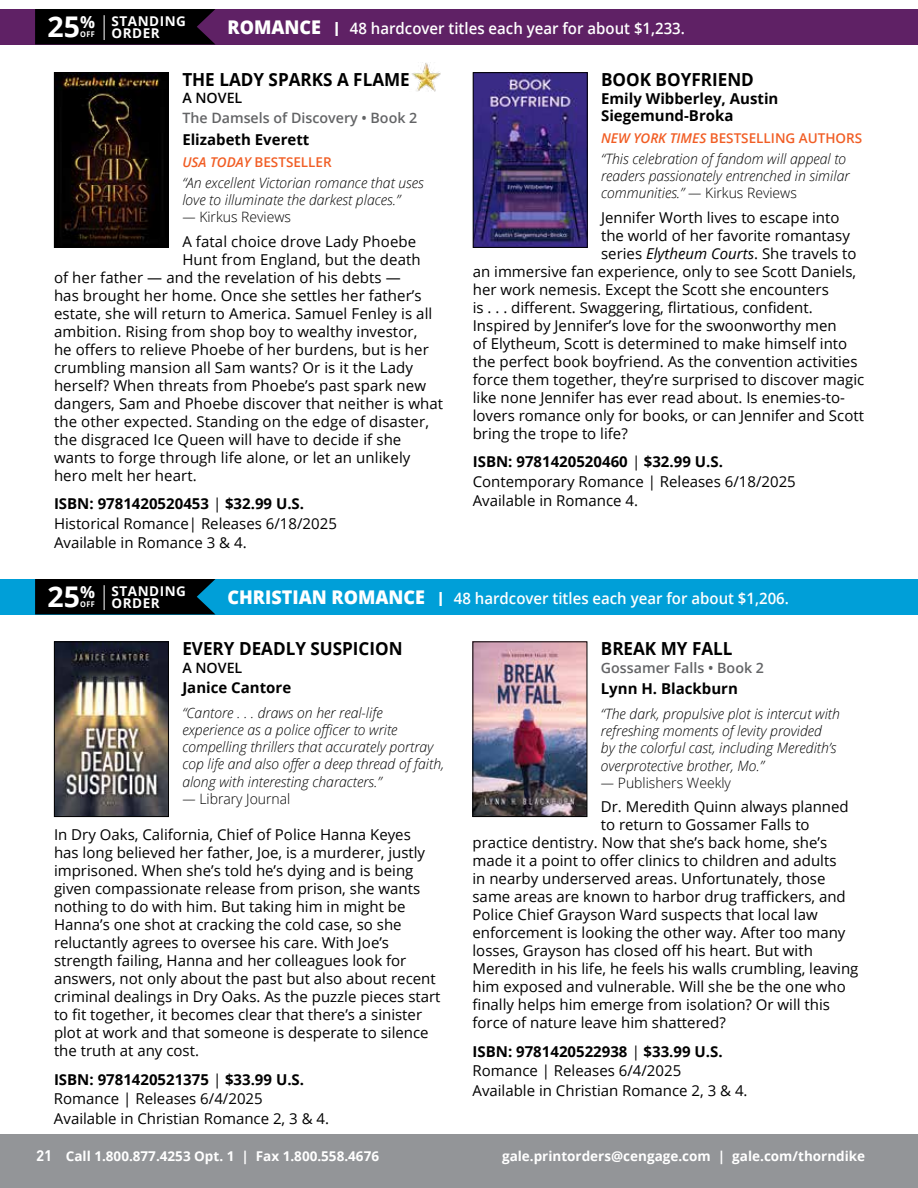
<style>
.page{position:relative;width:918px;height:1188px;background:#fff}
.page>*{position:absolute;margin:0;border:0;box-sizing:border-box;transform-origin:0 0}
.t1{font:700 28.5px "Open Sans";color:#fff}
.t2{font:700 18px "Open Sans";color:#000;scale:.95 1}
.t3{font:600 15.75px "Open Sans";color:#fff;scale:.95 1}
.t4{font:15px/18px "Open Sans";color:#000}
.t5{font:700 15px/16.5px "Open Sans";color:#000}
.t6{font:italic 300 14.25px/17.2px "Open Sans";color:#000}
.t7{font:600 14.25px "Open Sans";color:#636466}
.t8{font:300 14.25px "Open Sans";color:#000}
.t9{font:600 14.25px "Open Sans";color:#000}
.t10{font:700 13.5px "Open Sans";color:#fff}
.t11{font:600 13.5px "Open Sans";color:#f15d24}
.t12{font:700 13.5px/12px "Open Sans";letter-spacing:.04em;color:#fff}
.s1{font-weight:800;font-size:18.9px}
.s2{font-size:19.5px}
.s3{font-size:7.8px}
.s4{font-style:italic}
.s5{font-weight:700}
.s6{font-style:normal}
.s7{font-family:"DIN Offc";font-size:15px}
</style>
<div class="page">
<div style="left:0;top:1134px;width:918px;height:54px;background:#939598"></div>
<div style="left:0;top:9px;width:918px;height:35px;background:#5f2165"></div>
<div style="left:35px;top:9px;width:180px;height:35px;background:#000"></div>
<div style="left:0;top:579px;width:918px;height:35px;background:#009fd8"></div>
<div style="left:35px;top:579px;width:180px;height:35px;background:#000"></div>
<img style="left:474px;top:643px;width:111px;height:172px">
<div style="left:472px;top:641px;width:115px;height:176px;border:1px solid #000"></div>
<img style="left:56px;top:74px;width:111px;height:172px">
<div style="left:54px;top:72px;width:115px;height:176px;border:1px solid #000"></div>
<img style="left:56px;top:643px;width:111px;height:172px">
<div style="left:54px;top:641px;width:115px;height:176px;border:1px solid #000"></div>
<img style="left:475px;top:74px;width:111px;height:172px">
<div style="left:473px;top:72px;width:115px;height:176px;border:1px solid #000"></div>
<img style="left:411px;top:62px;width:30px;height:30px">
<h1 class="t1" style="left:47px;top:7px;width:49px">25<sup>%</sup></h1>
<p class="t3" style="left:228px;top:18px;width:483px"><span class="s1">ROMANCE</span> <span class="s2">I</span> 48 hardcover titles each year for about $1,233.</p>
<p class="t12" style="left:80px;top:14px;width:107px;text-indent:31px">STANDING<br><span class="s3">OFF</span> ORDER</p>
<p class="t2" style="left:182px;top:67px;width:241px">THE LADY SPARKS A FLAME</p>
<p class="t9" style="left:182px;top:88px;width:62px">A NOVEL</p>
<p class="t7" style="left:182px;top:108px;width:237px">The Damsels of Discovery • Book 2</p>
<p class="t5" style="left:182px;top:131px;width:129px">Elizabeth Everett</p>
<p class="t11" style="left:182px;top:153px;width:151px"><span class="s4">USA TODAY</span> BESTSELLER</p>
<p class="t6" style="left:182px;top:173px;width:243px">“An excellent Victorian romance that uses love to illuminate the darkest places.”</p>
<p class="t8" style="left:182px;top:207px;width:110px"><span class="s4">—</span> Kirkus Reviews</p>
<p class="t4" style="left:182px;top:232px;width:235px">A fatal choice drove Lady Phoebe</p>
<p class="t4" style="left:182px;top:250px;width:240px">Hunt from England, but the death</p>
<p class="t4" style="left:54px;top:268px;width:348px">of her father — and the revelation of his debts —</p>
<p class="t4" style="left:54px;top:286px;width:369px">has brought her home. Once she settles her father’s</p>
<p class="t4" style="left:54px;top:304px;width:380px">estate, she will return to America. Samuel Fenley is all</p>
<p class="t4" style="left:54px;top:322px;width:365px">ambition. Rising from shop boy to wealthy investor,</p>
<p class="t4" style="left:54px;top:340px;width:376px">he offers to relieve Phoebe of her burdens, but is her</p>
<p class="t4" style="left:54px;top:358px;width:361px">crumbling mansion all Sam wants? Or is it the Lady</p>
<p class="t4" style="left:54px;top:376px;width:374px">herself? When threats from Phoebe’s past spark new</p>
<p class="t4" style="left:54px;top:394px;width:391px">dangers, Sam and Phoebe discover that neither is what</p>
<p class="t4" style="left:54px;top:412px;width:377px">the other expected. Standing on the edge of disaster,</p>
<p class="t4" style="left:54px;top:430px;width:349px">the disgraced Ice Queen will have to decide if she</p>
<p class="t4" style="left:54px;top:448px;width:358px">wants to forge through life alone, or let an unlikely</p>
<p class="t4" style="left:54px;top:466px;width:144px">hero melt her heart.</p>
<p class="t4" style="left:54px;top:494px;width:284px;line-height:19.5px"><span class="s5">ISBN: 9781420520453</span> <span class="s4">|</span> <span class="s5">$32.99 U.S.<br></span>Historical Romance| Releases 6/18/2025<br>Available in Romance 3 &amp; 4.</p>
<p class="t2" style="left:601px;top:67px;width:162px">BOOK BOYFRIEND</p>
<p class="t5" style="left:601px;top:90px;width:179px">Emily Wibberley, Austin<br>Siegemund-Broka</p>
<p class="t11" style="left:601px;top:129px;width:263px"><span class="s4">NEW YORK TIMES</span> BESTSELLING AUTHORS</p>
<p class="t6" style="left:601px;top:149px;width:250px">“This celebration of fandom will appeal to readers passionately entrenched in similar communities.” — <span class="s6">Kirkus Reviews</span></p>
<p class="t4" style="left:601px;top:208px;width:240px">Jennifer Worth lives to escape into</p>
<p class="t4" style="left:601px;top:226px;width:250px">the world of her favorite romantasy</p>
<p class="t4" style="left:601px;top:244px;width:257px">series <span class="s4">Elytheum Courts</span>. She travels to</p>
<p class="t4" style="left:473px;top:262px;width:385px">an immersive fan experience, only to see Scott Daniels,</p>
<p class="t4" style="left:473px;top:280px;width:358px">her work nemesis. Except the Scott she encounters</p>
<p class="t4" style="left:473px;top:298px;width:341px">is . . . different. Swaggering, flirtatious, confident.</p>
<p class="t4" style="left:473px;top:316px;width:365px">Inspired by Jennifer’s love for the swoonworthy men</p>
<p class="t4" style="left:473px;top:334px;width:376px">of Elytheum, Scott is determined to make himself into</p>
<p class="t4" style="left:473px;top:352px;width:386px">the perfect book boyfriend. As the convention activities</p>
<p class="t4" style="left:473px;top:370px;width:393px">force them together, they’re surprised to discover magic</p>
<p class="t4" style="left:473px;top:388px;width:374px">like none Jennifer has ever read about. Is enemies-to-</p>
<p class="t4" style="left:473px;top:406px;width:393px">lovers romance only for books, or can Jennifer and Scott</p>
<p class="t4" style="left:473px;top:424px;width:157px">bring the trope to life?</p>
<p class="t4" style="left:473px;top:451px;width:325px;line-height:19.5px"><span class="s5">ISBN: 9781420520460</span> <span class="s4">|</span> <span class="s5">$32.99 U.S.<br></span>Contemporary Romance | Releases 6/18/2025<br>Available in Romance 4.</p>
<h1 class="t1" style="left:47px;top:577px;width:49px">25<sup>%</sup></h1>
<p class="t3" style="left:228px;top:588px;width:592px"><span class="s1">CHRISTIAN ROMANCE</span> <span class="s2">I</span> 48 hardcover titles each year for about $1,206.</p>
<p class="t12" style="left:80px;top:584px;width:107px;text-indent:31px">STANDING<br><span class="s3">OFF</span> ORDER</p>
<p class="t2" style="left:182px;top:636px;width:233px">EVERY DEADLY SUSPICION</p>
<p class="t9" style="left:182px;top:658px;width:62px">A NOVEL</p>
<p class="t5" style="left:182px;top:679px;width:110px">Janice Cantore</p>
<p class="t6" style="left:182px;top:703px;width:263px">“Cantore . . . draws on her real-life experience as a police officer to write compelling thrillers that accurately portray cop life and also offer a deep thread of faith, along with interesting characters.”</p>
<p class="t8" style="left:182px;top:789px;width:110px"><span class="s4">—</span> Library Journal</p>
<p class="t4" style="left:54px;top:825px;width:388px">In Dry Oaks, California, Chief of Police Hanna Keyes<br>has long believed her father, Joe, is a murderer, justly imprisoned. When she’s told he’s dying and is being given compassionate release from prison, she wants nothing to do with him. But taking him in might be Hanna’s one shot at cracking the cold case, so she reluctantly agrees to oversee his care. With Joe’s strength failing, Hanna and her colleagues look for answers, not only about the past but also about recent criminal dealings in Dry Oaks. As the puzzle pieces start to fit together, it becomes clear that there’s a sinister plot at work and that someone is desperate to silence the truth at any cost.</p>
<p class="t4" style="left:54px;top:1069px;width:277px;line-height:19.5px"><span class="s5">ISBN: 9781420521375</span> <span class="s4">|</span> <span class="s5">$33.99 U.S.<br></span>Romance | Releases 6/4/2025<br>Available in Christian Romance 2, 3 &amp; 4.</p>
<p class="t2" style="left:601px;top:636px;width:140px">BREAK MY FALL</p>
<p class="t7" style="left:601px;top:658px;width:165px">Gossamer Falls • Book 2</p>
<p class="t5" style="left:601px;top:680px;width:139px">Lynn H. Blackburn</p>
<p class="t6" style="left:601px;top:705px;width:241px">“The dark, propulsive plot is intercut with refreshing moments of levity provided<br>by the colorful cast, including Meredith’s overprotective brother, Mo.”</p>
<p class="t8" style="left:601px;top:773px;width:132px"><span class="s4">—</span> Publishers Weekly</p>
<p class="t4" style="left:601px;top:797px;width:249px">Dr. Meredith Quinn always planned</p>
<p class="t4" style="left:601px;top:815px;width:210px">to return to Gossamer Falls to</p>
<p class="t4" style="left:473px;top:833px;width:356px">practice dentistry. Now that she’s back home, she’s</p>
<p class="t4" style="left:473px;top:851px;width:366px">made it a point to offer clinics to children and adults</p>
<p class="t4" style="left:473px;top:869px;width:354px">in nearby underserved areas. Unfortunately, those</p>
<p class="t4" style="left:473px;top:887px;width:375px">same areas are known to harbor drug traffickers, and</p>
<p class="t4" style="left:473px;top:905px;width:347px">Police Chief Grayson Ward suspects that local law</p>
<p class="t4" style="left:473px;top:923px;width:374px">enforcement is looking the other way. After too many</p>
<p class="t4" style="left:473px;top:941px;width:342px">losses, Grayson has closed off his heart. But with</p>
<p class="t4" style="left:473px;top:959px;width:388px">Meredith in his life, he feels his walls crumbling, leaving</p>
<p class="t4" style="left:473px;top:977px;width:375px">him exposed and vulnerable. Will she be the one who</p>
<p class="t4" style="left:473px;top:995px;width:359px">finally helps him emerge from isolation? Or will this</p>
<p class="t4" style="left:473px;top:1013px;width:255px">force of nature leave him shattered?</p>
<p class="t4" style="left:473px;top:1041px;width:277px;line-height:19.5px"><span class="s5">ISBN: 9781420522938</span> <span class="s4">|</span> <span class="s5">$33.99 U.S.<br></span>Romance | Releases 6/4/2025<br>Available in Christian Romance 2, 3 &amp; 4.</p>
<p class="t10" style="left:36px;top:1146px;width:344px"><span class="s7">21</span> Call 1.800.877.4253 Opt. 1 | Fax 1.800.558.4676</p>
<p class="t10" style="left:502px;top:1146px;width:365px">gale.printorders@cengage.com | gale.com/thorndike</p>
</div>
